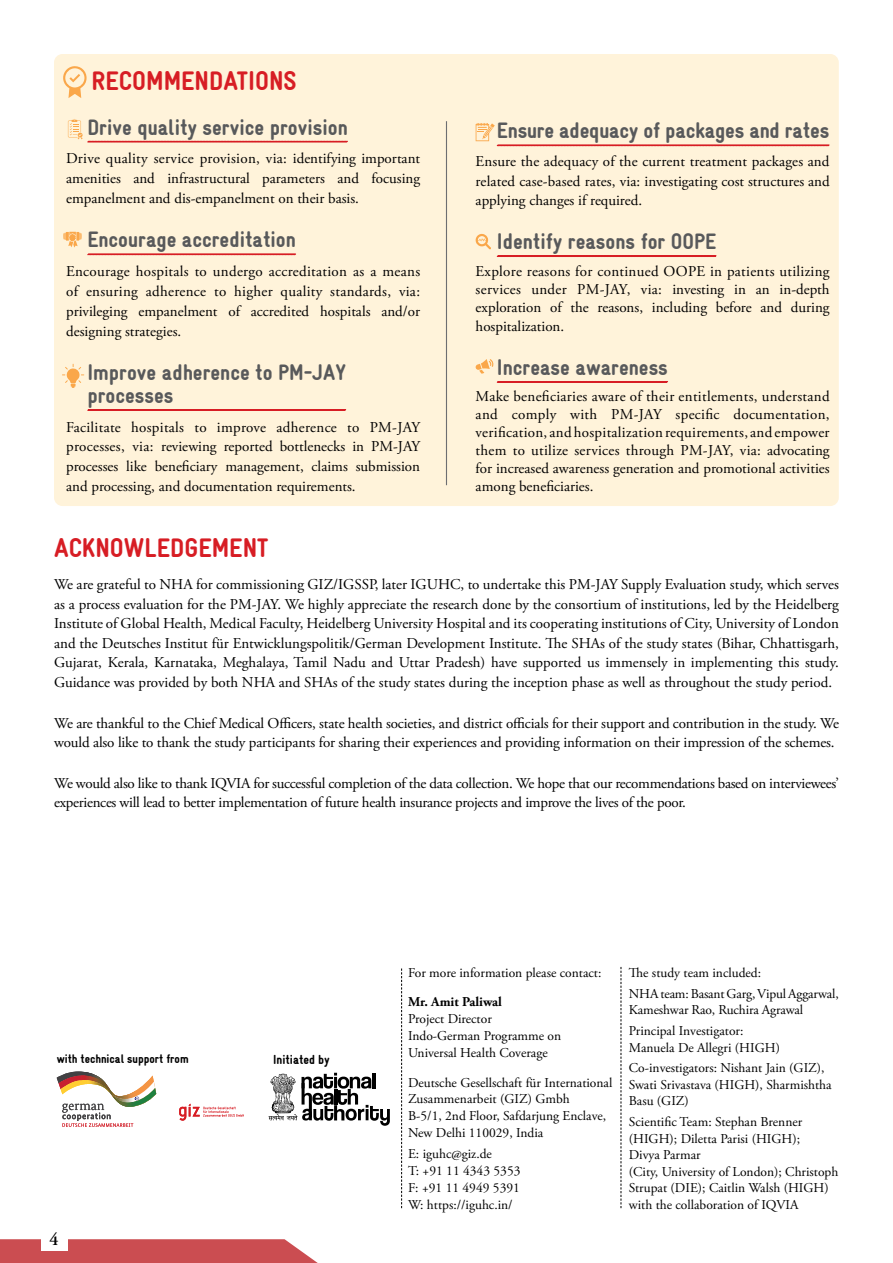
<style>
.page{position:relative;width:893px;height:1263px;background:#fff}
.page>*{position:absolute;margin:0;border:0;box-sizing:border-box;transform-origin:0 0}
.t1{font:900 condensed 27px "Gravur";color:#d71d24}
.t2{font:900 condensed 22.5px/23px "Gravur";color:#58595b}
.t3{font:600 18px "Adobe Garamond Pro";color:#000}
.t4{font:15px/19.5px "Adobe Garamond Pro";letter-spacing:-.01em;color:#000;text-align:justify}
.t5{font:13.5px/16.8px "Adobe Garamond Pro";color:#000}
.t6{font:700 13.5px "Adobe Garamond Pro";color:#000}
.t7{font:900 condensed 13.05px "Gravur";color:#000}
.t8{font:900 condensed 12.45px "Gravur";color:#000}
</style>
<div class="page">
<svg style="left:0;top:1239px;width:318px;height:24px;background:#ce585c"></svg>
<div style="left:41px;top:1227px;width:26px;height:24px;background:#fff"></div>
<div style="left:54px;top:54px;width:785px;height:452px;background:#fff3da;border-radius:9px"></div>
<svg style="left:87px;top:253px;width:209px;height:2px"></svg>
<svg style="left:87px;top:409px;width:259px;height:2px"></svg>
<svg style="left:63px;top:66px;width:24px;height:32px"></svg>
<svg style="left:68px;top:119px;width:280px;height:24px"></svg>
<svg style="left:62px;top:364px;width:22px;height:24px"></svg>
<svg style="left:63px;top:232px;width:19px;height:15px"></svg>
<svg style="left:497px;top:255px;width:220px;height:2px"></svg>
<svg style="left:497px;top:381px;width:171px;height:2px"></svg>
<svg style="left:476px;top:123px;width:354px;height:23px"></svg>
<svg style="left:476px;top:234px;width:15px;height:15px"></svg>
<svg style="left:475px;top:359px;width:19px;height:15px"></svg>
<hr style="left:446px;top:121px;width:1px;height:364px;background:#6d6e71">
<svg style="left:621px;top:967px;width:1px;height:241px"></svg>
<svg style="left:401px;top:968px;width:1px;height:240px"></svg>
<svg style="left:269px;top:1073px;width:121px;height:53px"></svg>
<svg style="left:57px;top:1071px;width:99px;height:56px"></svg>
<svg style="left:179px;top:1104px;width:65px;height:17px"></svg>
<h1 class="t1" style="left:92px;top:66px;width:207px">RECOMMENDATIONS</h1>
<h2 class="t2" style="left:87px;top:115px;width:262px">Drive quality service provision</h2>
<p class="t4" style="left:66px;top:149px;width:355px;line-height:20px">Drive quality service provision, via: identifying important amenities and infrastructural parameters and focusing empanelment and dis-empanelment on their basis.</p>
<h2 class="t2" style="left:87px;top:228px;width:210px">Encourage accreditation</h2>
<p class="t4" style="left:66px;top:262px;width:356px;line-height:20px">Encourage hospitals to undergo accreditation as a means of ensuring adherence to higher quality standards, via: privileging empanelment of accredited hospitals and/or designing strategies.</p>
<h2 class="t2" style="left:87px;top:361px;width:260px">Improve adherence to PM-JAY processes</h2>
<p class="t4" style="left:66px;top:417px;width:355px;line-height:20px">Facilitate hospitals to improve adherence to PM-JAY processes, via: reviewing reported bottlenecks in PM-JAY processes like beneficiary management, claims submission and processing, and documentation requirements.</p>
<h2 class="t2" style="left:497px;top:119px;width:334px">Ensure adequacy of packages and rates</h2>
<p class="t4" style="left:476px;top:152px;width:355px">Ensure the adequacy of the current treatment packages and related case-based rates, via: investigating cost structures and applying changes if required.</p>
<h2 class="t2" style="left:497px;top:230px;width:221px">Identify reasons for OOPE</h2>
<p class="t4" style="left:476px;top:262px;width:355px;line-height:18px">Explore reasons for continued OOPE in patients utilizing services under PM-JAY, via: investing in an in-depth exploration of the reasons, including before and during</p>
<p class="t4" style="left:476px;top:317px;width:90px">hospitalization.</p>
<h2 class="t2" style="left:497px;top:356px;width:172px">Increase awareness</h2>
<p class="t4" style="left:476px;top:388px;width:355px;line-height:18px">Make beneficiaries aware of their entitlements, understand and comply with PM-JAY specific documentation, verification, and hospitalization requirements, and empower them to utilize services through PM-JAY, via: advocating for increased awareness generation and promotional activities among beneficiaries.</p>
<h1 class="t1" style="left:54px;top:533px;width:216px">ACKNOWLEDGEMENT</h1>
<p class="t4" style="left:54px;top:575px;width:786px">We are grateful to NHA for commissioning GIZ/IGSSP, later IGUHC, to undertake this PM-JAY Supply Evaluation study, which serves as a process evaluation for the PM-JAY. We highly appreciate the research done by the consortium of institutions, led by the Heidelberg Institute of Global Health, Medical Faculty, Heidelberg University Hospital and its cooperating institutions of City, University of London and the Deutsches Institut für Entwicklungspolitik/German Development Institute. The SHAs of the study states (Bihar, Chhattisgarh, Gujarat, Kerala, Karnataka, Meghalaya, Tamil Nadu and Uttar Pradesh) have supported us immensely in implementing this study.<br>Guidance was provided by both NHA and SHAs of the study states during the inception phase as well as throughout the study period.</p>
<p class="t4" style="left:54px;top:714px;width:786px">We are thankful to the Chief Medical Officers, state health societies, and district officials for their support and contribution in the study. We would also like to thank the study participants for sharing their experiences and providing information on their impression of the schemes.</p>
<p class="t4" style="left:54px;top:774px;width:786px">We would also like to thank IQVIA for successful completion of the data collection. We hope that our recommendations based on interviewees’ experiences will lead to better implementation of future health insurance projects and improve the lives of the poor.</p>
<p class="t8" style="left:57px;top:1052px;width:133px">with technical support from</p>
<p class="t7" style="left:273px;top:1052px;width:58px">Initiated by</p>
<p class="t3" style="left:49px;top:1229px;width:11px">4</p>
<p class="t5" style="left:408px;top:964px;width:195px">For more information please contact:</p>
<p class="t6" style="left:408px;top:994px;width:95px">Mr. Amit Paliwal</p>
<p class="t5" style="left:408px;top:1011px;width:155px">Project Director<br>Indo-German Programme on<br>Universal Health Coverage</p>
<p class="t5" style="left:408px;top:1074px;width:206px">Deutsche Gesellschaft für International Zusammenarbeit (GIZ) Gmbh<br>B-5/1, 2nd Floor, Safdarjung Enclave, New Delhi 110029, India</p>
<p class="t5" style="left:408px;top:1146px;width:114px">E: iguhc@giz.de<br>T: +91 11 4343 5353<br>F: +91 11 4949 5391<br>W: https://iguhc.in/</p>
<p class="t5" style="left:629px;top:963px;width:211px;line-height:20.7px">The study team included:<br>NHA team: Basant Garg, Vipul Aggarwal,</p>
<p class="t5" style="left:629px;top:1000px;width:176px;line-height:20.7px">Kameshwar Rao, Ruchira Agrawal<br>Principal Investigator:</p>
<p class="t5" style="left:629px;top:1037px;width:197px;line-height:20.7px">Manuela De Allegri (HIGH)<br>Co-investigators: Nishant Jain (GIZ),</p>
<p class="t5" style="left:629px;top:1077px;width:204px">Swati Srivastava (HIGH), Sharmishtha<br>Basu (GIZ)</p>
<p class="t5" style="left:629px;top:1114px;width:211px">Scientific Team: Stephan Brenner (HIGH); Diletta Parisi (HIGH);<br>Divya Parmar<br>(City, University of London); Christoph<br>Strupat (DIE); Caitlin Walsh (HIGH) with the collaboration of IQVIA</p>
</div>
